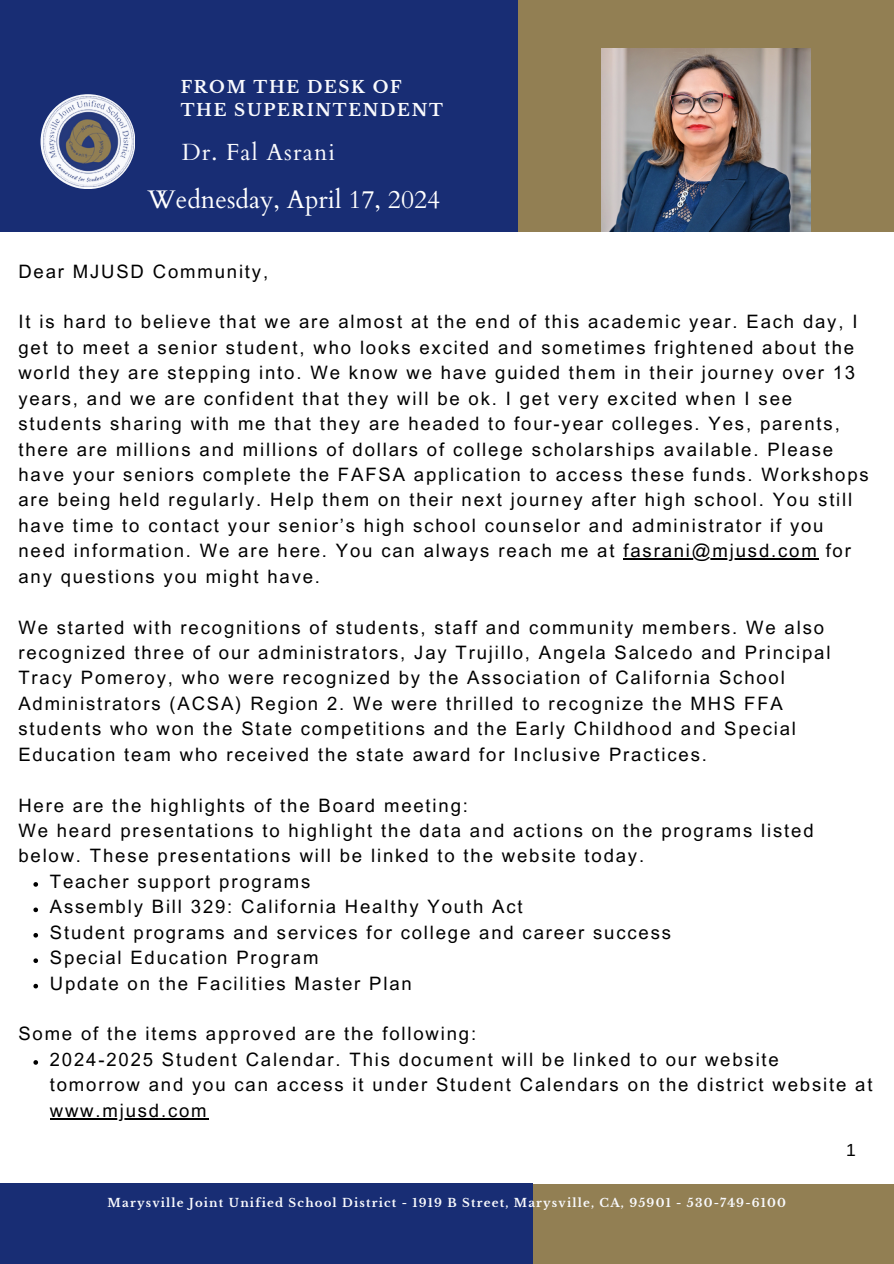
<style>
.page{position:relative;width:894px;height:1264px;background:#fff}
.page>*{position:absolute;margin:0;border:0;box-sizing:border-box;transform-origin:0 0}
.t1{font:25.5px "Cardo";color:#fff}
.t2{font:23.4px "Cardo";letter-spacing:.05em;color:#f9fafd}
.t3{font:18.45px/25.3px "Arial MT Pro";letter-spacing:.1em;color:#000}
.t4{font:17.55px "Arimo";color:#000}
.t5{font:700 16.65px/23px "Libre Baskerville";letter-spacing:.1em;color:#f9fafd}
.t6{font:700 11.7px "Libre Baskerville";letter-spacing:.1em;color:#f9fafd}
</style>
<div class="page">
<div style="left:513px;top:0;width:380px;height:232px;background:#927f53"></div>
<div style="left:0;top:0;width:517px;height:231px;background:#182d74"></div>
<div style="left:503px;top:1184px;width:390px;height:79px;background:#927f53"></div>
<div style="left:0;top:1183px;width:532px;height:80px;background:#182d74"></div>
<img style="left:43px;top:97px;width:90px;height:90px">
<img style="left:601px;top:48px;width:209px;height:184px">
<hr style="left:623px;top:558px;width:195px;height:1px;background:#000">
<svg style="left:33px;top:882px;width:5px;height:4px"></svg>
<svg style="left:33px;top:907px;width:5px;height:5px"></svg>
<svg style="left:33px;top:933px;width:5px;height:4px"></svg>
<svg style="left:33px;top:958px;width:5px;height:5px"></svg>
<svg style="left:33px;top:983px;width:5px;height:5px"></svg>
<svg style="left:33px;top:1060px;width:5px;height:4px"></svg>
<hr style="left:50px;top:1117px;width:158px;height:2px;background:#000">
<h1 class="t5" style="left:181px;top:76px;width:263px">FROM THE DESK OF<br>THE SUPERINTENDENT</h1>
<h1 class="t2" style="left:182px;top:136px;width:155px">Dr. Fal Asrani</h1>
<p class="t1" style="left:147px;top:183px;width:294px">Wednesday, April 17, 2024</p>
<h3 class="t3" style="left:18px;top:261px;width:251px">Dear MJUSD Community,</h3>
<h3 class="t3" style="left:18px;top:311px;width:851px">It is hard to believe that we are almost at the end of this academic year. Each day, I get to meet a senior student, who looks excited and sometimes frightened about the world they are stepping into. We know we have guided them in their journey over 13 years, and we are confident that they will be ok. I get very excited when I see students sharing with me that they are headed to four-year colleges. Yes, parents, there are millions and millions of dollars of college scholarships available. Please have your seniors complete the FAFSA application to access these funds. Workshops are being held regularly. Help them on their next journey after high school. You still have time to contact your senior’s high school counselor and administrator if you need information. We are here. You can always reach me at</h3>
<h3 class="t3" style="left:623px;top:540px;width:229px">fasrani@mjusd.com for</h3>
<h3 class="t3" style="left:18px;top:566px;width:303px">any questions you might have.</h3>
<h3 class="t3" style="left:18px;top:616px;width:813px">We started with recognitions of students, staff and community members. We also recognized three of our administrators, Jay Trujillo, Angela Salcedo and Principal Tracy Pomeroy, who were recognized by the Association of California School Administrators (ACSA) Region 2. We were thrilled to recognize the MHS FFA students who won the State competitions and the Early Childhood and Special Education team who received the state award for Inclusive Practices.</h3>
<h3 class="t3" style="left:18px;top:794px;width:451px">Here are the highlights of the Board meeting:</h3>
<h3 class="t3" style="left:18px;top:820px;width:796px">We heard presentations to highlight the data and actions on the programs listed</h3>
<h3 class="t3" style="left:18px;top:845px;width:627px">below. These presentations will be linked to the website today.</h3>
<h3 class="t3" style="left:50px;top:871px;width:262px">Teacher support programs</h3>
<h3 class="t3" style="left:50px;top:896px;width:474px">Assembly Bill 329: California Healthy Youth Act</h3>
<p class="t3" style="left:50px;top:921px;width:622px">Student programs and services for college and career success</p>
<p class="t3" style="left:50px;top:947px;width:270px">Special Education Program</p>
<p class="t3" style="left:50px;top:972px;width:363px">Update on the Facilities Master Plan</p>
<p class="t3" style="left:18px;top:1023px;width:459px">Some of the items approved are the following:</p>
<p class="t3" style="left:50px;top:1049px;width:823px">2024-2025 Student Calendar. This document will be linked to our website tomorrow and you can access it under Student Calendars on the district website at</p>
<h3 class="t3" style="left:50px;top:1099px;width:158px">www.mjusd.com</h3>
<p class="t6" style="left:108px;top:1195px;width:679px">Marysville Joint Unified School District - 1919 B Street, Marysville, CA, 95901 - 530-749-6100</p>
<p class="t4" style="left:846px;top:1140px;width:11px">1</p>
</div>
